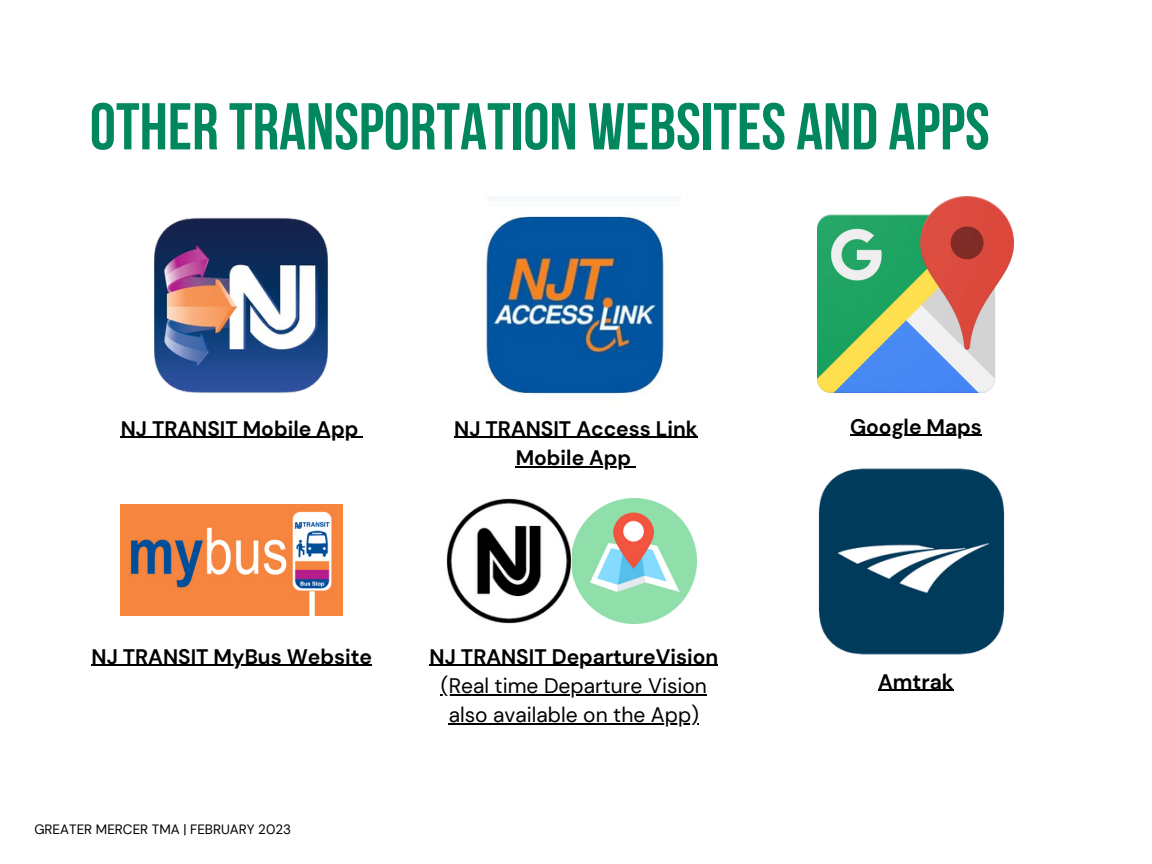
<style>
.page{position:relative;width:1152px;height:864px;background:#fff}
.page>*{position:absolute;margin:0;border:0;box-sizing:border-box;transform-origin:0 0}
.t1{font:66px "Bebas Neue Cyrillic";color:#00875e}
.t2{font:700 21px/29.2px "DM Sans";color:#000;text-align:center}
.t3{font:21px/29.2px "DM Sans";color:#000;text-align:center}
.t4{font:13.5px "DM Sans";color:#000}
</style>
<div class="page">
<img style="left:818px;top:197px;width:196px;height:196px">
<img style="left:486px;top:197px;width:195px;height:197px">
<img style="left:154px;top:217px;width:174px;height:177px">
<img style="left:121px;top:504px;width:222px;height:111px">
<img style="left:446px;top:498px;width:251px;height:125px">
<hr style="left:121px;top:437px;width:122px;height:1px;background:#000">
<hr style="left:243px;top:437px;width:115px;height:1px;background:#000">
<hr style="left:454px;top:437px;width:244px;height:1px;background:#000">
<hr style="left:516px;top:466px;width:115px;height:1px;background:#000">
<hr style="left:850px;top:435px;width:132px;height:1px;background:#000">
<hr style="left:92px;top:665px;width:122px;height:1px;background:#000">
<hr style="left:214px;top:665px;width:158px;height:1px;background:#000">
<hr style="left:430px;top:665px;width:288px;height:1px;background:#000">
<hr style="left:441px;top:694px;width:266px;height:1px;background:#000">
<hr style="left:449px;top:723px;width:250px;height:1px;background:#000">
<img style="left:818px;top:468px;width:187px;height:187px">
<hr style="left:878px;top:690px;width:76px;height:1px;background:#000">
<h1 class="t1" style="left:90px;top:100px;width:901px">OTHER TRANSPORTATION WEBSITES AND APPS</h1>
<p class="t2" style="left:121px;top:414px;width:239px">NJ TRANSIT Mobile App</p>
<p class="t2" style="left:454px;top:414px;width:245px">NJ TRANSIT Access Link<br>Mobile App</p>
<p class="t2" style="left:850px;top:412px;width:133px">Google Maps</p>
<p class="t2" style="left:92px;top:642px;width:282px">NJ TRANSIT MyBus Website</p>
<p class="t2" style="left:430px;top:642px;width:290px">NJ TRANSIT DepartureVision</p>
<p class="t3" style="left:441px;top:671px;width:268px">(Real time Departure Vision also available on the App)</p>
<p class="t2" style="left:878px;top:667px;width:77px">Amtrak</p>
<p class="t4" style="left:34px;top:820px;width:258px">GREATER MERCER TMA | FEBRUARY 2023</p>
</div>
